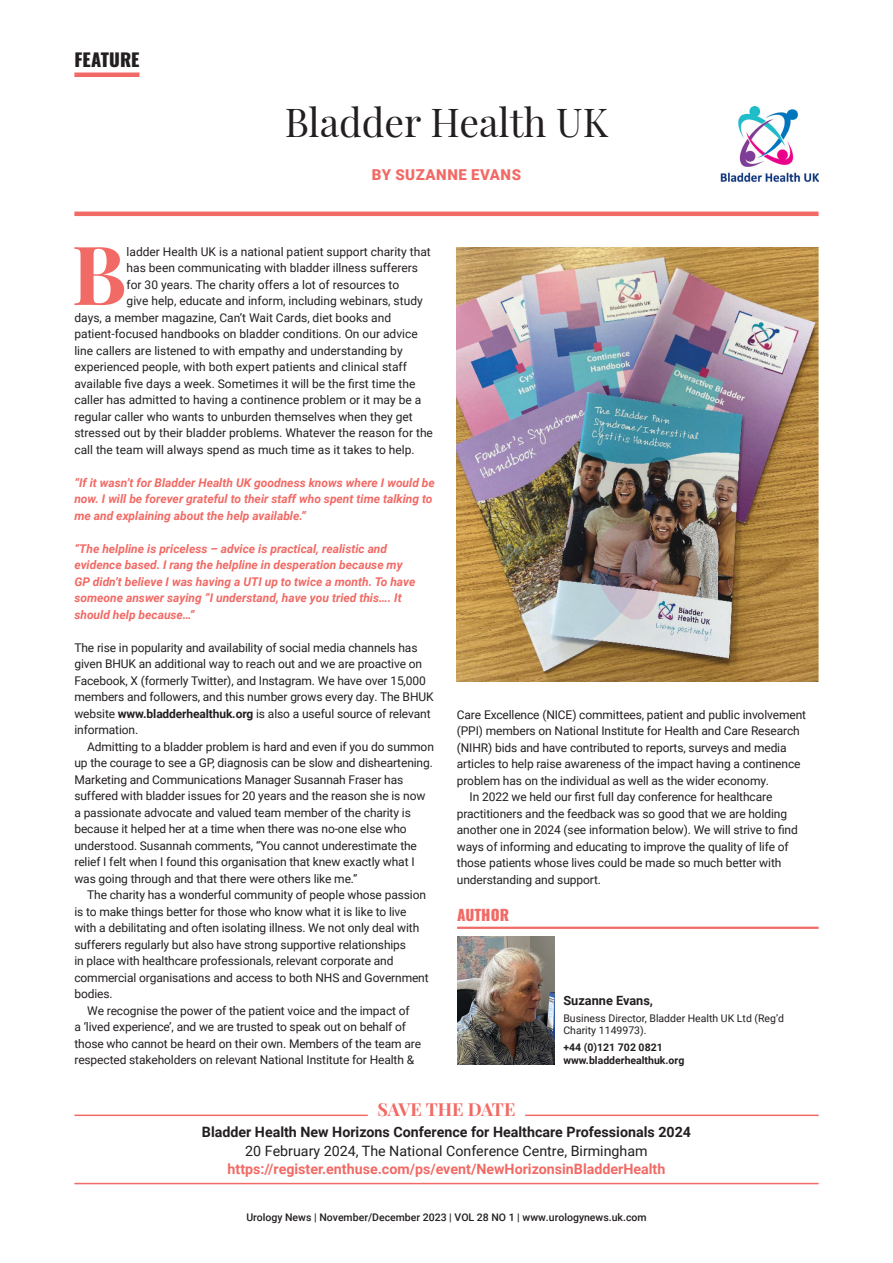
<style>
.page{position:relative;width:893px;height:1263px;background:#fff}
.page>*{position:absolute;margin:0;border:0;box-sizing:border-box;transform-origin:0 0}
.body_drop_cap{font:700 81.75px "Playfair Display";color:#f16a65}
.Headline_title{font:39px "Playfair Display";color:#231f20}
.t1{font:700 18px "Playfair Display";letter-spacing:-.005em;color:#f16a65}
.HEADING_Feature{font:800 18px "Oswald";color:#231f20}
.Author_byline{font:900 15px "Roboto";letter-spacing:.035em;color:#f16a65}
.Author_Section_Editor_Heading{font:800 15px "Oswald";color:#f16a65}
.t2{font:700 14.25px "Roboto";color:#231f20}
.t3{font:700 14.25px "Roboto";color:#f16a65}
.t4{font:14.25px "Roboto";color:#231f20}
.Author_name{font:700 12.75px "Roboto";color:#231f20}
.Body_Indent{font:12px/16.5px "Roboto";letter-spacing:-.01em;color:#231f20}
.body_drop_cap-2{font:12px "Roboto";color:#231f20}
.Body_Indent-2{font:italic 700 12px/16.5px "Roboto";color:#f16a65}
.Body_No_Indent{font:12px/16.5px "Roboto";letter-spacing:-.01em;color:#231f20}
.t5{font:500 10.5px "Roboto";color:#231f20}
.Author_biodata{font:10.5px/12.6px "Roboto";color:#231f20}
.Author_contact{font:700 10.5px/12.6px "Roboto";color:#231f20}
.s1{font-weight:700}
</style>
<div class="page">
<hr style="left:74px;top:212px;width:745px;height:4px;background:#f16a65">
<img style="left:720px;top:106px;width:98px;height:77px">
<hr style="left:74px;top:1114px;width:294px;height:2px;background:#f16a65">
<img style="left:457px;top:936px;width:98px;height:128px">
<hr style="left:457px;top:927px;width:362px;height:2px;background:#f16a65">
<hr style="left:525px;top:1114px;width:294px;height:2px;background:#f16a65">
<hr style="left:74px;top:1183px;width:745px;height:1px;background:#f16a65">
<img style="left:457px;top:247px;width:362px;height:434px">
<div style="left:74px;top:72px;width:65px;height:5px;background:#f16a65"></div>
<p class="HEADING_Feature" style="left:74px;top:50px;width:67px">FEATURE</p>
<p class="Headline_title" style="left:285px;top:92px;width:325px">Bladder Health UK</p>
<p class="Author_byline" style="left:372px;top:164px;width:151px">BY SUZANNE EVANS</p>
<p class="body_drop_cap" style="left:72px;top:210px;width:56px">B</p>
<p class="body_drop_cap-2" style="left:127px;top:243px;width:306px">ladder Health UK is a national patient support charity that</p>
<p class="body_drop_cap-2" style="left:127px;top:259px;width:293px">has been communicating with bladder illness sufferers</p>
<p class="body_drop_cap-2" style="left:127px;top:276px;width:274px">for 30 years. The charity offers a lot of resources to</p>
<p class="body_drop_cap-2" style="left:127px;top:292px;width:298px">give help, educate and inform, including webinars, study</p>
<p class="body_drop_cap-2" style="left:74px;top:309px;width:318px">days, a member magazine, Can’t Wait Cards, diet books and</p>
<p class="body_drop_cap-2" style="left:74px;top:325px;width:345px">patient-focused handbooks on bladder conditions. On our advice</p>
<p class="body_drop_cap-2" style="left:74px;top:342px;width:330px">line callers are listened to with empathy and understanding by</p>
<p class="body_drop_cap-2" style="left:74px;top:358px;width:334px">experienced people, with both expert patients and clinical staff</p>
<p class="body_drop_cap-2" style="left:74px;top:375px;width:343px">available five days a week. Sometimes it will be the first time the</p>
<p class="body_drop_cap-2" style="left:74px;top:391px;width:348px">caller has admitted to having a continence problem or it may be a</p>
<p class="body_drop_cap-2" style="left:74px;top:408px;width:340px">regular caller who wants to unburden themselves when they get</p>
<p class="body_drop_cap-2" style="left:74px;top:424px;width:360px">stressed out by their bladder problems. Whatever the reason for the</p>
<p class="body_drop_cap-2" style="left:74px;top:441px;width:342px">call the team will always spend as much time as it takes to help.</p>
<p class="Body_Indent-2" style="left:74px;top:474px;width:362px">“If it wasn’t for Bladder Health UK goodness knows where I would be now. I will be forever grateful to their staff who spent time talking to me and explaining about the help available.”</p>
<p class="Body_Indent-2" style="left:74px;top:540px;width:342px">“The helpline is priceless – advice is practical, realistic and evidence based. I rang the helpline in desperation because my GP didn’t believe I was having a UTI up to twice a month. To have someone answer saying “I understand, have you tried this…. It should help because…”</p>
<p class="Body_No_Indent" style="left:74px;top:639px;width:361px">The rise in popularity and availability of social media channels has given BHUK an additional way to reach out and we are proactive on Facebook, X (formerly Twitter), and Instagram. We have over 15,000 members and followers, and this number grows every day. The BHUK website <span class="s1">www.bladderhealthuk.org</span> is also a useful source of relevant information.</p>
<p class="Body_Indent" style="left:74px;top:738px;width:361px;text-indent:13px">Admitting to a bladder problem is hard and even if you do summon up the courage to see a GP, diagnosis can be slow and disheartening.<br>Marketing and Communications Manager Susannah Fraser has suffered with bladder issues for 20 years and the reason she is now a passionate advocate and valued team member of the charity is because it helped her at a time when there was no-one else who understood. Susannah comments, “You cannot underestimate the relief I felt when I found this organisation that knew exactly what I was going through and that there were others like me.”</p>
<p class="Body_Indent" style="left:74px;top:886px;width:356px;text-indent:13px">The charity has a wonderful community of people whose passion is to make things better for those who know what it is like to live with a debilitating and often isolating illness. We not only deal with sufferers regularly but also have strong supportive relationships<br>in place with healthcare professionals, relevant corporate and commercial organisations and access to both NHS and Government bodies.</p>
<p class="Body_Indent" style="left:74px;top:1002px;width:348px;text-indent:13px">We recognise the power of the patient voice and the impact of<br>a ‘lived experience’, and we are trusted to speak out on behalf of those who cannot be heard on their own. Members of the team are respected stakeholders on relevant National Institute for Health &amp;</p>
<p class="t1" style="left:378px;top:1095px;width:139px">SAVE THE DATE</p>
<p class="t2" style="left:202px;top:1121px;width:491px">Bladder Health New Horizons Conference for Healthcare Professionals 2024</p>
<p class="t4" style="left:245px;top:1141px;width:404px">20 February 2024, The National Conference Centre, Birmingham</p>
<p class="t3" style="left:228px;top:1159px;width:439px">https://register.enthuse.com/ps/event/NewHorizonsinBladderHealth</p>
<p class="Body_Indent" style="left:457px;top:706px;width:351px">Care Excellence (NICE) committees, patient and public involvement (PPI) members on National Institute for Health and Care Research (NIHR) bids and have contributed to reports, surveys and media articles to help raise awareness of the impact having a continence problem has on the individual as well as the wider economy.</p>
<p class="Body_Indent" style="left:457px;top:788px;width:343px;text-indent:13px">In 2022 we held our first full day conference for healthcare practitioners and the feedback was so good that we are holding another one in 2024 (see information below). We will strive to find ways of informing and educating to improve the quality of life of those patients whose lives could be made so much better with understanding and support.</p>
<p class="Author_Section_Editor_Heading" style="left:457px;top:907px;width:53px">AUTHOR</p>
<p class="Author_name" style="left:563px;top:991px;width:91px">Suzanne Evans,</p>
<p class="Author_biodata" style="left:563px;top:1011px;width:222px">Business Director, Bladder Health UK Ltd (Reg’d<br>Charity 1149973).</p>
<p class="Author_contact" style="left:563px;top:1040px;width:122px">+44 (0)121 702 0821 www.bladderhealthuk.org</p>
<p class="t5" style="left:246px;top:1210px;width:402px">Urology News | November/December 2023 | VOL 28 NO 1 | www.urologynews.uk.com</p>
</div>
